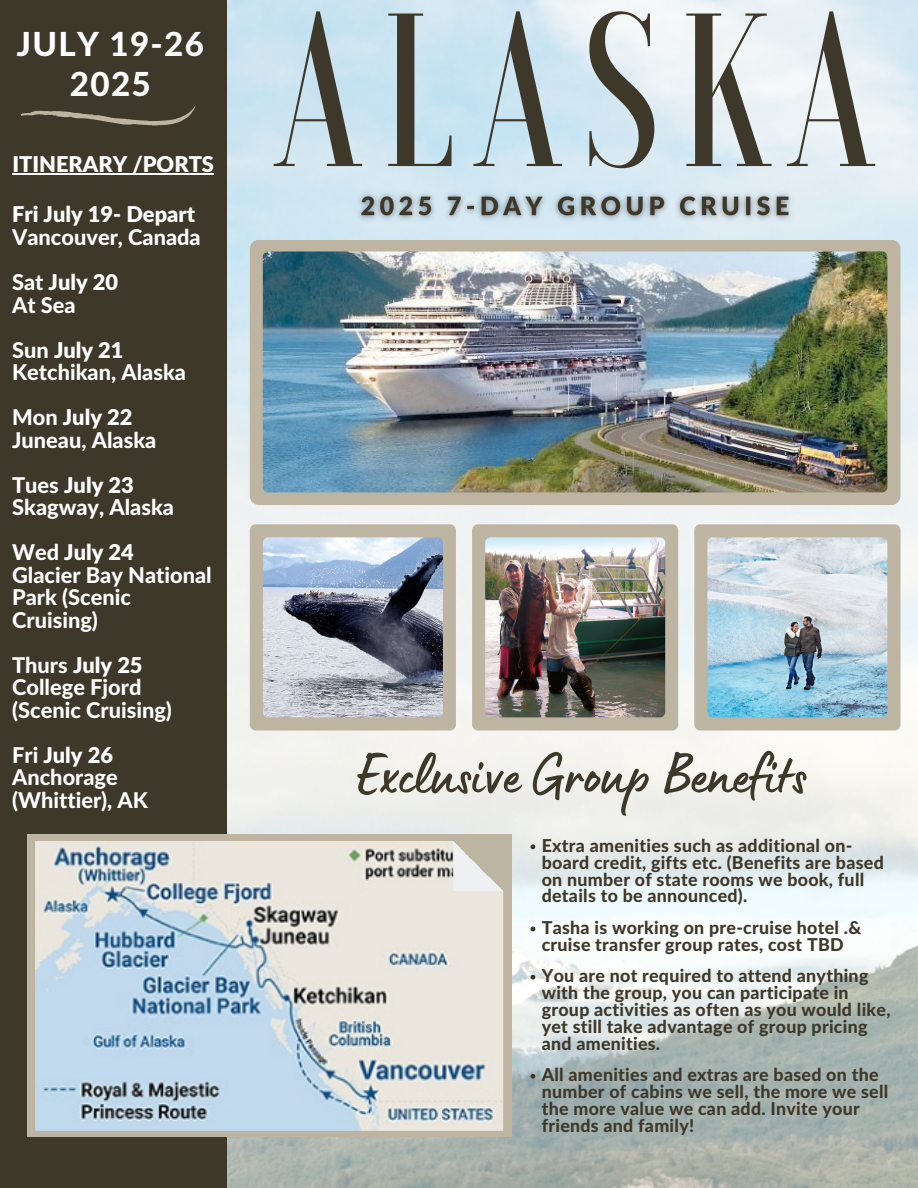
<style>
.page{position:relative;width:918px;height:1188px;background:#fff}
.page>*{position:absolute;margin:0;border:0;box-sizing:border-box;transform-origin:0 0}
.t1{font:500 217.95px "Voga";letter-spacing:.09em;color:#3e382b}
.t2{font:60.15px "Lumios Marker";letter-spacing:.005em;color:#3e382b}
.t3{font:800 33.15px/39.3px "Lato Latin";letter-spacing:.04em;color:#fff;text-align:center}
.t4{font:800 21.75px/22.5px "Lato Latin";color:#fff}
.t5{font:900 21.75px/23.7px "Lato Latin";color:#fff}
.t6{font:800 17.7px/17px "Lato Latin";letter-spacing:.015em;color:#3e382b}
.s1{font-weight:800}
.s2{font-weight:900}
</style>
<div class="page">
<img style="left:227px;top:0;width:691px;height:1188px">
<div style="left:0;top:0;width:227px;height:1188px;background:#3e382b"></div>
<svg style="left:250px;top:240px;width:651px;height:491px;fill:#bdb5a2"></svg>
<img style="left:263px;top:537px;width:180px;height:180px;border-radius:5px">
<img style="left:263px;top:251px;width:624px;height:241px;border-radius:5px">
<img style="left:485px;top:537px;width:180px;height:180px;border-radius:5px">
<img style="left:707px;top:537px;width:180px;height:180px;border-radius:5px">
<svg style="left:20px;top:106px;width:176px;height:20px"></svg>
<img style="left:351px;top:185px;width:455px;height:42px">
<svg style="left:530px;top:844px;width:5px;height:5px"></svg>
<svg style="left:530px;top:927px;width:5px;height:4px"></svg>
<svg style="left:530px;top:975px;width:5px;height:5px"></svg>
<svg style="left:530px;top:1074px;width:5px;height:5px"></svg>
<hr style="left:12px;top:173px;width:202px;height:1px;background:#fff">
<div style="left:27px;top:835px;width:484px;height:302px;background:#bdb5a2"></div>
<img style="left:35px;top:841px;width:468px;height:289px">
<svg style="left:453px;top:841px;width:50px;height:50px"></svg>
<h6 class="t1" style="left:275px;top:-18px;width:602px">ALASKA</h6>
<h6 class="t3" style="left:17px;top:26px;width:189px">JULY 19-26<br>2025</h6>
<h6 class="t5" style="left:12px;top:154px;width:203px">ITINERARY /PORTS</h6>
<h6 class="t5" style="left:12px;top:203px;width:190px">Fri July 19- Depart<br><span class="s1">Vancouver, Canada</span></h6>
<h6 class="t4" style="left:12px;top:272px;width:107px">Sat <span class="s2">July 20<br></span>At Sea</h6>
<h6 class="t4" style="left:12px;top:340px;width:175px">Sun <span class="s2">July 21<br></span>Ketchikan, Alaska</h6>
<h6 class="t4" style="left:12px;top:407px;width:146px">Mon <span class="s2">July 22<br></span>Juneau, Alaska</h6>
<h1 class="t4" style="left:12px;top:475px;width:163px">Tues <span class="s2">July 23<br></span>Skagway, Alaska</h1>
<p class="t4" style="left:12px;top:542px;width:201px">Wed <span class="s2">July 24<br></span>Glacier Bay National<br>Park (Scenic<br>Cruising)</p>
<p class="t4" style="left:12px;top:655px;width:161px">Thurs <span class="s2">July 25<br></span>College Fjord (Scenic Cruising)</p>
<p class="t4" style="left:12px;top:745px;width:137px">Fri <span class="s2">July 26<br></span>Anchorage (Whittier), AK</p>
<h2 class="t2" style="left:357px;top:755px;width:450px">Exclusive Group Benefits</h2>
<p class="t6" style="left:542px;top:838px;width:344px">Extra amenities such as additional on&shy;board credit, gifts etc. (Benefits are based on number of state rooms we book, full details to be announced).</p>
<p class="t6" style="left:542px;top:920px;width:321px">Tasha is working on pre-cruise hotel .&amp; cruise transfer group rates, cost TBD</p>
<p class="t6" style="left:542px;top:968px;width:350px">You are not required to attend anything with the group, you can participate in group activities as often as you would like, yet still take advantage of group pricing and amenities.</p>
<p class="t6" style="left:542px;top:1067px;width:348px">All amenities and extras are based on the number of cabins we sell, the more we sell the more value we can add. Invite your friends and family!</p>
</div>
